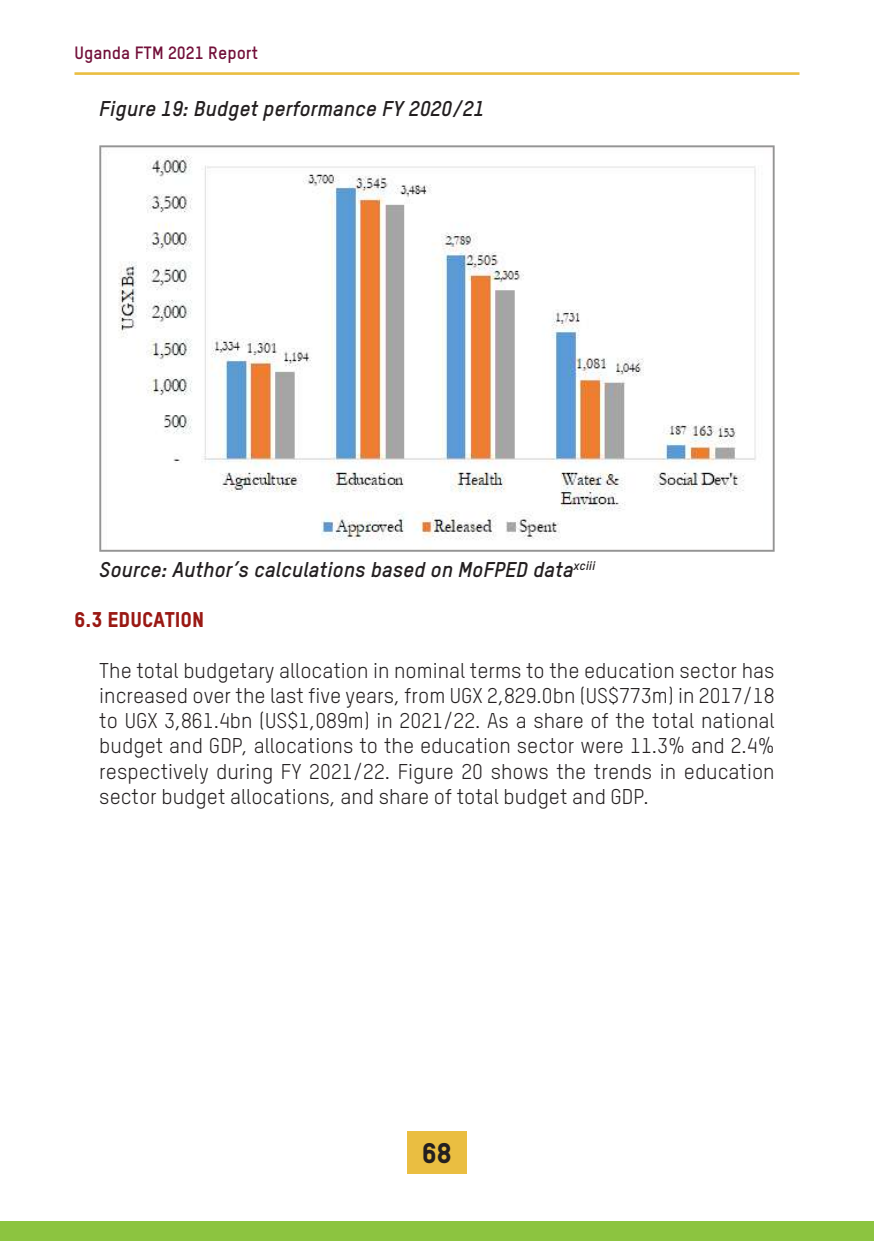
<style>
.page{position:relative;width:874px;height:1241px;background:#fff}
.page>*{position:absolute;margin:0;border:0;box-sizing:border-box;transform-origin:0 0}
.t1{font:28px "Oxfam TSTARPRO Headline";color:#231f20}
.t2{font:21px/25.2px "Oxfam TSTARPRO";color:#231f20;text-align:justify}
.t3{font:italic 700 21px "Oxfam TSTARPRO";color:#231f20}
.t4{font:21px "Oxfam TSTARPRO Headline";color:#9a1914}
.t5{font:700 17.5px "Oxfam TSTARPRO";color:#73103a}
</style>
<div class="page">
<div style="left:407px;top:1131px;width:59px;height:42px;background:#eabe41"></div>
<hr style="left:74px;top:72px;width:725px;height:3px;background:#eabe41">
<svg style="left:873px;top:1221px;width:1px;height:19px"></svg>
<div style="left:0;top:1220px;width:873px;height:20px;background:#8cc440"></div>
<img style="left:108px;top:152px;width:648px;height:388px">
<div style="left:99px;top:145px;width:675px;height:406px;border:2px solid #949494"></div>
<p class="t5" style="left:74px;top:42px;width:185px">Uganda FTM 2021 Report</p>
<p class="t3" style="left:99px;top:96px;width:386px">Figure 19: Budget performance FY 2020/21</p>
<p class="t3" style="left:99px;top:556px;width:497px">Source: Author’s calculations based on MoFPED data<sup>xciii</sup></p>
<p class="t4" style="left:74px;top:607px;width:131px">6.3 EDUCATION</p>
<p class="t2" style="left:99px;top:657px;width:676px">The total budgetary allocation in nominal terms to the education sector has increased over the last five years, from UGX 2,829.0bn (US$773m) in 2017/18 to UGX 3,861.4bn (US$1,089m) in 2021/22. As a share of the total national budget and GDP, allocations to the education sector were 11.3% and 2.4% respectively during FY 2021/22. Figure 20 shows the trends in education sector budget allocations, and share of total budget and GDP.</p>
<h1 class="t1" style="left:422px;top:1135px;width:31px">68</h1>
</div>
